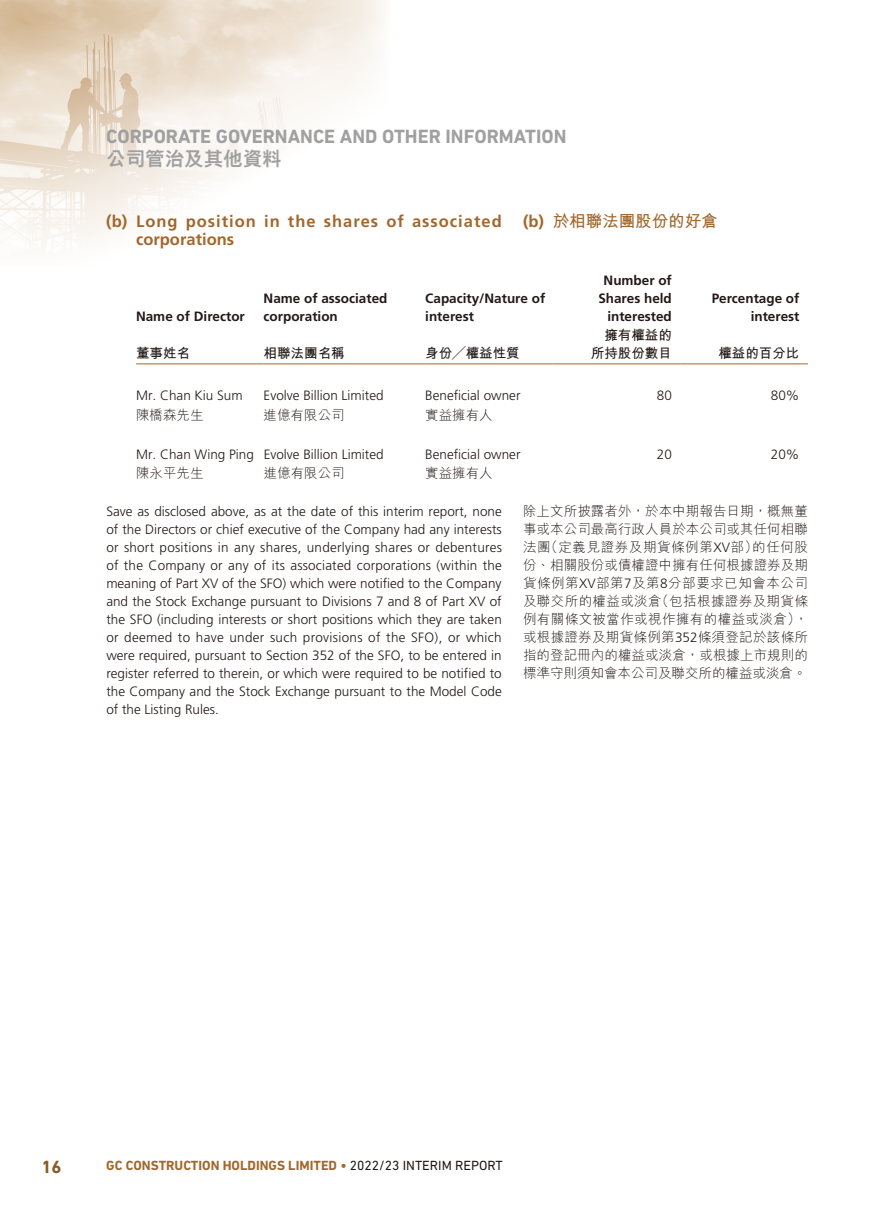
<style>
.page{position:relative;width:893px;height:1212px;background:#fff}
.page>*{position:absolute;margin:0;border:0;box-sizing:border-box;transform-origin:0 0}
.t1{font:700 19.5px "DIN Next LT Pro";color:#a0a0a1}
.t2{font:800 19.5px "M Hei HK";color:#a0a0a1}
.t3{font:700 18px "DIN Next LT Pro";color:#8c5923}
.t4{font:700 16.5px "Frutiger LT Std";letter-spacing:.06em;color:#a2672c}
.t5{font:700 16.5px "M Hei HK";color:#a2672c}
.t6{font:700 16.5px "Frutiger LT Std";color:#a2672c}
.t7{font:300 13.5px/18px "Frutiger LT Std";color:#231916;text-align:justify}
.t8{font:300 13.5px/18px "M Hei HK";color:#231916;text-align:justify}
.t9{font:700 13.5px/18px "Frutiger LT Std";color:#231916}
.t10{font:700 13.5px "DIN Next LT Pro";color:#a2672c}
.t11{font:700 13.5px/18px "M Hei HK";color:#231916;text-align:right}
.s1{font-family:"Frutiger LT Std"}
.s2{font-weight:400;color:#231916}
</style>
<div class="page">
<svg style="left:0;top:0;width:383px;height:247px"></svg>
<hr style="left:136px;top:363px;width:128px;height:1px;background:#a2672c">
<hr style="left:264px;top:363px;width:161px;height:1px;background:#a2672c">
<hr style="left:425px;top:363px;width:128px;height:1px;background:#a2672c">
<hr style="left:553px;top:363px;width:127px;height:1px;background:#a2672c">
<hr style="left:680px;top:363px;width:128px;height:1px;background:#a2672c">
<h1 class="t1" style="left:106px;top:124px;width:462px">CORPORATE GOVERNANCE AND OTHER INFORMATION</h1>
<h1 class="t2" style="left:106px;top:149px;width:177px">公司管治及其他資料</h1>
<p class="t4" style="left:106px;top:212px;width:397px">(b) Long position in the shares of associated</p>
<p class="t5" style="left:523px;top:209px;width:196px"><span class="s1">(b)</span> 於相聯法團股份的好倉</p>
<p class="t6" style="left:136px;top:230px;width:100px">corporations</p>
<p class="t9" style="left:136px;top:308px;width:110px">Name of Director</p>
<p class="t9" style="left:264px;top:290px;width:125px">Name of associated corporation</p>
<p class="t9" style="left:425px;top:290px;width:122px">Capacity/Nature of interest</p>
<p class="t11" style="left:136px;top:343px;width:55px">董事姓名</p>
<p class="t11" style="left:264px;top:343px;width:82px">相聯法團名稱</p>
<p class="t11" style="left:425px;top:343px;width:96px">身份╱權益性質</p>
<p class="t9" style="left:598px;top:272px;width:75px;text-align:right">Number of<br>Shares held interested</p>
<p class="t11" style="left:591px;top:325px;width:82px">擁有權益的所持股份數目</p>
<p class="t9" style="left:712px;top:290px;width:89px;text-align:right">Percentage of interest</p>
<p class="t11" style="left:718px;top:343px;width:82px">權益的百分比</p>
<p class="t7" style="left:136px;top:387px;width:108px">Mr. Chan Kiu Sum</p>
<p class="t7" style="left:264px;top:387px;width:121px">Evolve Billion Limited</p>
<p class="t7" style="left:425px;top:387px;width:97px">Beneficial owner</p>
<p class="t7" style="left:657px;top:387px;width:17px">80</p>
<p class="t7" style="left:771px;top:387px;width:30px">80%</p>
<p class="t8" style="left:136px;top:405px;width:69px">陳橋森先生</p>
<p class="t8" style="left:264px;top:405px;width:82px">進億有限公司</p>
<p class="t8" style="left:425px;top:405px;width:69px">實益擁有人</p>
<p class="t7" style="left:136px;top:445px;width:249px">Mr. Chan Wing Ping Evolve Billion Limited</p>
<p class="t7" style="left:425px;top:445px;width:97px">Beneficial owner</p>
<p class="t7" style="left:657px;top:445px;width:17px">20</p>
<p class="t7" style="left:771px;top:445px;width:30px">20%</p>
<p class="t8" style="left:136px;top:464px;width:69px">陳永平先生</p>
<p class="t8" style="left:264px;top:464px;width:82px">進億有限公司</p>
<p class="t8" style="left:425px;top:464px;width:69px">實益擁有人</p>
<p class="t7" style="left:106px;top:502px;width:397px">Save as disclosed above, as at the date of this interim report, none of the Directors or chief executive of the Company had any interests or short positions in any shares, underlying shares or debentures of the Company or any of its associated corporations (within the meaning of Part XV of the SFO) which were notified to the Company and the Stock Exchange pursuant to Divisions 7 and 8 of Part XV of the SFO (including interests or short positions which they are taken or deemed to have under such provisions of the SFO), or which were required, pursuant to Section 352 of the SFO, to be entered in register referred to therein, or which were required to be notified to the Company and the Stock Exchange pursuant to the Model Code of the Listing Rules.</p>
<p class="t8" style="left:523px;top:502px;width:286px">除上文所披露者外，於本中期報告日期，概無董事或本公司最高行政人員於本公司或其任何相聯法團（定義見證券及期貨條例第<span class="s1">XV</span>部）的任何股份、相關股份或債權證中擁有任何根據證券及期貨條例第<span class="s1">XV</span>部第<span class="s1">7</span>及第<span class="s1">8</span>分部要求已知會本公司及聯交所的權益或淡倉（包括根據證券及期貨條例有關條文被當作或視作擁有的權益或淡倉），或根據證券及期貨條例第<span class="s1">352</span>條須登記於該條所指的登記冊內的權益或淡倉，或根據上市規則的標準守則須知會本公司及聯交所的權益或淡倉。</p>
<h2 class="t3" style="left:42px;top:1156px;width:22px">16</h2>
<p class="t10" style="left:106px;top:1158px;width:398px">GC CONSTRUCTION HOLDINGS LIMITED • <span class="s2">2022/23 INTERIM REPORT</span></p>
</div>
